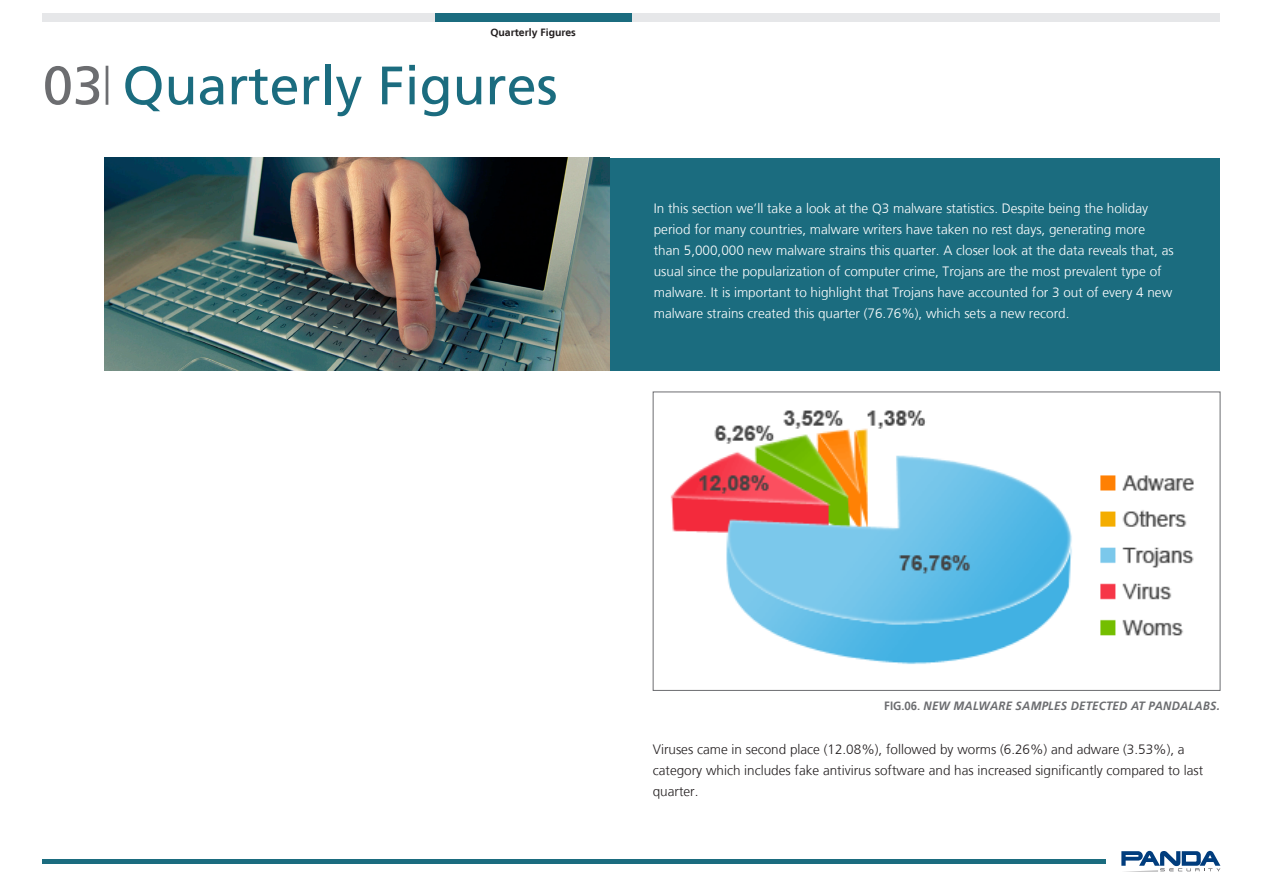
<style>
.page{position:relative;width:1263px;height:893px;background:#fff}
.page>*{position:absolute;margin:0;border:0;box-sizing:border-box;transform-origin:0 0}
.t1{font:54px "Frutiger LT";color:#1b6c7f}
.t2{font:300 13.5px/21px "Frutiger LT";color:#fff}
.t3{font:300 13.5px/21px "Frutiger LT";color:#231f20}
.notas{font:italic 700 12px "Frutiger LT";letter-spacing:.02em;color:#6c6d70;scale:.95 1}
.t4{font:700 10.5px "Frutiger LT";color:#231f20}
.s1{color:#6c6d70}
.s2{font-style:normal}
</style>
<div class="page">
<div style="left:43px;top:13px;width:1177px;height:8px;background:#e6e7e9"></div>
<div style="left:435px;top:13px;width:196px;height:8px;background:#1b6c7f"></div>
<hr style="left:43px;top:859px;width:1063px;height:4px;background:#1b6c7f">
<svg style="left:1121px;top:851px;width:99px;height:21px"></svg>
<img style="left:670px;top:410px;width:524px;height:254px">
<div style="left:653px;top:392px;width:567px;height:299px;border:1px solid #6c6d70"></div>
<div style="left:105px;top:158px;width:1115px;height:212px;background:#1b6c7f"></div>
<img style="left:105px;top:158px;width:504px;height:212px">
<p class="t4" style="left:490px;top:26px;width:87px">Quarterly Figures</p>
<p class="t1" style="left:43px;top:54px;width:516px"><span class="s1">03</span><sup>|</sup> Quarterly Figures</p>
<p class="t2" style="left:654px;top:198px;width:521px">In this section we’ll take a look at the Q3 malware statistics. Despite being the holiday period for many countries, malware writers have taken no rest days, generating more than 5,000,000 new malware strains this quarter. A closer look at the data reveals that, as usual since the popularization of computer crime, Trojans are the most prevalent type of malware. It is important to highlight that Trojans have accounted for 3 out of every 4 new malware strains created this quarter (76.76%), which sets a new record.</p>
<p class="notas" style="left:884px;top:699px;width:355px"><span class="s2">FIG.06.</span> NEW MALWARE SAMPLES DETECTED AT PANDALABS.</p>
<p class="t3" style="left:653px;top:739px;width:552px">Viruses came in second place (12.08%), followed by worms (6.26%) and adware (3.53%), a category which includes fake antivirus software and has increased significantly compared to last quarter.</p>
</div>
